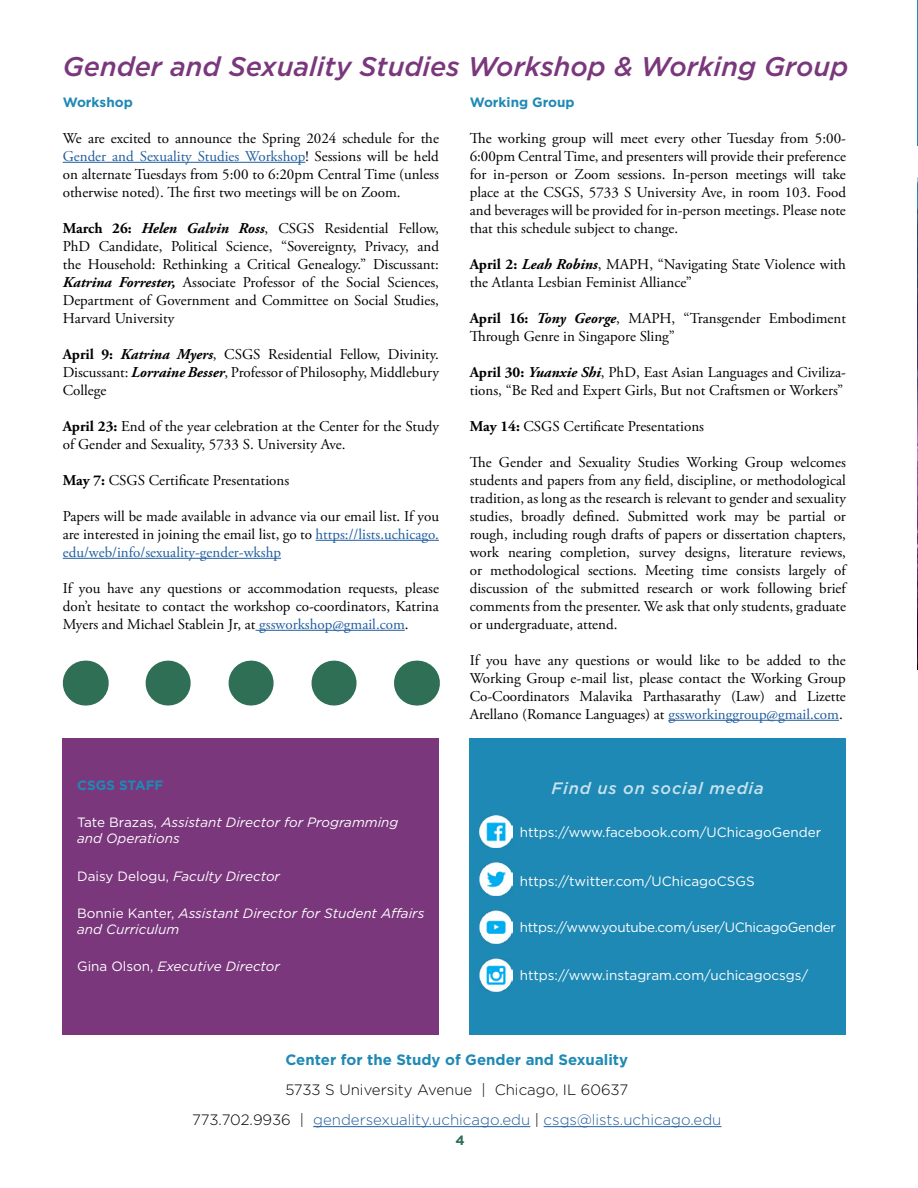
<style>
.page{position:relative;width:918px;height:1188px;background:#fff}
.page>*{position:absolute;margin:0;border:0;box-sizing:border-box;transform-origin:0 0}
.t1{font:italic 500 27px "Gotham";color:#7a377c}
.t2{font:italic 500 16.5px "Gotham";letter-spacing:.05em;color:#c7e3ee}
.t3{font:15px/18px "Adobe Garamond Pro";color:#000;text-align:justify}
.t4{font:300 15px/30px "Gotham";color:#000;text-align:center}
.t5{font:700 15px "Gotham";color:#1e89b5}
.t6{font:italic 13.5px/16.2px "Gotham";color:#fff}
.t7{font:13.5px "Gotham";color:#fff}
.t8{font:13.5px "Gotham";letter-spacing:-.02em;color:#fff}
.t9{font:700 13.5px "Gotham";color:#1e89b5}
.t10{font:700 13.5px "Gotham";color:#2f6f55}
.s1{color:#215e9e}
.s2{font-weight:700}
.s3{font-weight:700;font-style:italic}
.s4{font-style:normal}
</style>
<div class="page">
<img style="left:917px;top:177px;width:1px;height:493px">
<hr style="left:917px;top:0;width:1px;height:145px;background:#1e89b5">
<hr style="left:313px;top:1126px;width:217px;height:1px;background:#215e9e">
<hr style="left:544px;top:1126px;width:177px;height:1px;background:#215e9e">
<div style="left:470px;top:738px;width:376px;height:296px;background:#1e89b5"></div>
<img style="left:479px;top:815px;width:33px;height:33px">
<img style="left:479px;top:863px;width:33px;height:33px">
<img style="left:479px;top:910px;width:33px;height:33px">
<img style="left:479px;top:958px;width:33px;height:33px">
<hr style="left:63px;top:162px;width:242px;height:1px;background:#215e9e">
<hr style="left:316px;top:540px;width:123px;height:1px;background:#215e9e">
<hr style="left:63px;top:558px;width:218px;height:1px;background:#215e9e">
<hr style="left:256px;top:630px;width:149px;height:1px;background:#215e9e">
<hr style="left:668px;top:720px;width:171px;height:1px;background:#215e9e">
<div style="left:63px;top:738px;width:376px;height:296px;background:#7a377c"></div>
<svg style="left:168px;top:661px;width:189px;height:45px"></svg>
<hr style="left:85px;top:661px;width:1px;height:45px;background:#2f6f55">
<hr style="left:416px;top:661px;width:1px;height:45px;background:#2f6f55">
<h1 class="t1" style="left:63px;top:49px;width:787px">Gender and Sexuality Studies Workshop &amp; Working Group</h1>
<p class="t9" style="left:63px;top:93px;width:72px">Workshop</p>
<p class="t3" style="left:63px;top:130px;width:378px">We are excited to announce the Spring 2024 schedule for the <span class="s1">Gender and Sexuality Studies Workshop</span>! Sessions will be held on alternate Tuesdays from 5:00 to 6:20pm Central Time (unless otherwise noted). The first two meetings will be on Zoom.</p>
<p class="t3" style="left:63px;top:220px;width:378px"><span class="s2">March 26:</span> <span class="s3">Helen Galvin Ross</span>, CSGS Residential Fellow, PhD Candidate, Political Science, “Sovereignty, Privacy, and the Household: Rethinking a Critical Genealogy.” Discussant:<br><span class="s3">Katrina Forrester,</span> Associate Professor of the Social Sciences, Department of Government and Committee on Social Studies, Harvard University</p>
<p class="t3" style="left:63px;top:346px;width:378px"><span class="s2">April 9:</span> <span class="s3">Katrina Myers</span>, CSGS Residential Fellow, Divinity.<br>Discussant: <span class="s3">Lorraine Besser</span>, Professor of Philosophy, Middlebury College</p>
<p class="t3" style="left:63px;top:418px;width:378px"><span class="s2">April 23:</span> End of the year celebration at the Center for the Study of Gender and Sexuality, 5733 S. University Ave.</p>
<p class="t3" style="left:63px;top:472px;width:228px"><span class="s2">May 7:</span> CSGS Certificate Presentations</p>
<p class="t3" style="left:63px;top:508px;width:378px">Papers will be made available in advance via our email list. If you are interested in joining the email list, go to <span class="s1">https://lists.uchicago. edu/web/info/sexuality-gender-wkshp</span></p>
<p class="t3" style="left:63px;top:580px;width:378px">If you have any questions or accommodation requests, please don’t hesitate to contact the workshop co-coordinators, Katrina Myers and Michael Stablein Jr, at <span class="s1">gssworkshop@gmail.com</span>.</p>
<p class="t9" style="left:77px;top:776px;width:88px">CSGS STAFF</p>
<p class="t6" style="left:77px;top:814px;width:323px"><span class="s4">Tate Brazas,</span> Assistant Director for Programming and Operations</p>
<p class="t6" style="left:77px;top:867px;width:204px"><span class="s4">Daisy Delogu,</span> Faculty Director</p>
<p class="t6" style="left:77px;top:905px;width:349px"><span class="s4">Bonnie Kanter,</span> Assistant Director for Student Affairs and Curriculum</p>
<p class="t6" style="left:77px;top:958px;width:204px"><span class="s4">Gina Olson,</span> Executive Director</p>
<p class="t9" style="left:470px;top:93px;width:107px">Working Group</p>
<p class="t3" style="left:470px;top:130px;width:378px">The working group will meet every other Tuesday from 5:00- 6:00pm Central Time, and presenters will provide their preference for in-person or Zoom sessions. In-person meetings will take place at the CSGS, 5733 S University Ave, in room 103. Food and beverages will be provided for in-person meetings. Please note that this schedule subject to change.</p>
<p class="t3" style="left:470px;top:256px;width:378px"><span class="s2">April 2:</span> <span class="s3">Leah Robins</span>, MAPH, “Navigating State Violence with the Atlanta Lesbian Feminist Alliance”</p>
<p class="t3" style="left:470px;top:310px;width:378px"><span class="s2">April 16:</span> <span class="s3">Tony George</span>, MAPH, “Transgender Embodiment<br>Through Genre in Singapore Sling”</p>
<p class="t3" style="left:470px;top:364px;width:378px"><span class="s2">April 30:</span> <span class="s3">Yuanxie Shi</span>, PhD, East Asian Languages and Civiliza&shy;tions, “Be Red and Expert Girls, But not Craftsmen or Workers”</p>
<p class="t3" style="left:470px;top:418px;width:236px"><span class="s2">May 14:</span> CSGS Certificate Presentations</p>
<p class="t3" style="left:470px;top:454px;width:378px">The Gender and Sexuality Studies Working Group welcomes students and papers from any field, discipline, or methodological tradition, as long as the research is relevant to gender and sexuality studies, broadly defined. Submitted work may be partial or rough, including rough drafts of papers or dissertation chapters, work nearing completion, survey designs, literature reviews, or methodological sections. Meeting time consists largely of discussion of the submitted research or work following brief comments from the presenter. We ask that only students, graduate or undergraduate, attend.</p>
<p class="t3" style="left:470px;top:652px;width:378px">If you have any questions or would like to be added to the Working Group e-mail list, please contact the Working Group Co-Coordinators Malavika Parthasarathy (Law) and Lizette Arellano (Romance Languages) at <span class="s1">gssworkinggroup@gmail.com</span>.</p>
<p class="t2" style="left:552px;top:778px;width:214px">Find us on social media</p>
<p class="t7" style="left:520px;top:824px;width:303px">https://www.facebook.com/UChicagoGender</p>
<p class="t7" style="left:520px;top:873px;width:237px">https://twitter.com/UChicagoCSGS</p>
<p class="t8" style="left:520px;top:919px;width:318px">https://www.youtube.com/user/UChicagoGender</p>
<p class="t7" style="left:520px;top:967px;width:290px">https://www.instagram.com/uchicagocsgs/</p>
<p class="t5" style="left:285px;top:1050px;width:344px">Center for the Study of Gender and Sexuality</p>
<p class="t4" style="left:192px;top:1074px;width:531px">5733 S University Avenue | Chicago, IL 60637<br>773.702.9936 | <span class="s1">gendersexuality.uchicago.edu</span> | <span class="s1">csgs@lists.uchicago.edu</span></p>
<p class="t10" style="left:456px;top:1131px;width:11px">4</p>
</div>
